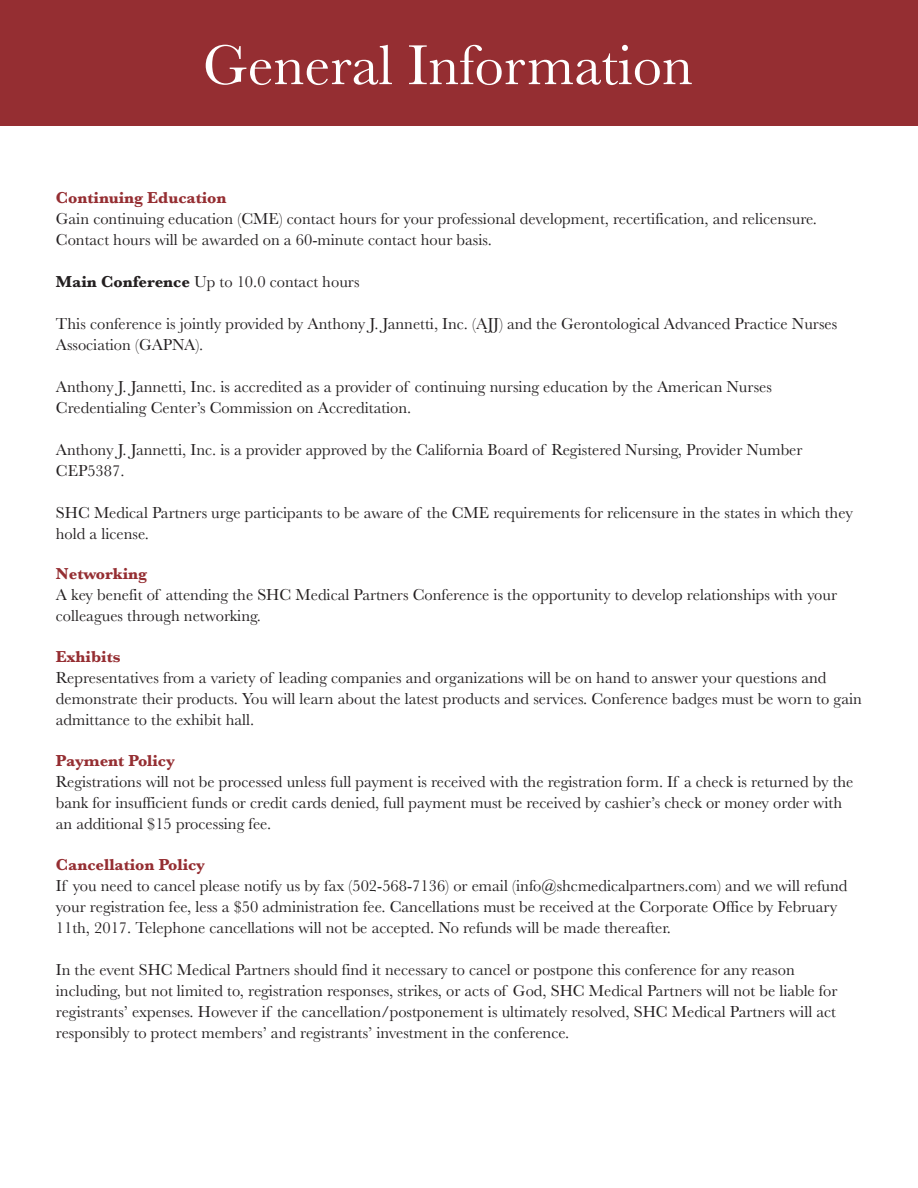
<style>
.page{position:relative;width:918px;height:1188px;background:#fff}
.page>*{position:absolute;margin:0;border:0;box-sizing:border-box;transform-origin:0 0}
.t1{font:58.5px "Baskerville";color:#fff}
.t2{font:16.5px/21px "Baskerville";color:#231f20}
.t3{font:700 16.5px "Baskerville";color:#952e32}
.s1{font-weight:700}
</style>
<div class="page">
<div style="left:0;top:0;width:918px;height:126px;background:#952e32"></div>
<h1 class="t1" style="left:203px;top:28px;width:492px">General Information</h1>
<p class="t3" style="left:56px;top:186px;width:172px">Continuing Education</p>
<p class="t2" style="left:56px;top:208px;width:763px">Gain continuing education (CME) contact hours for your professional development, recertification, and relicensure.<br>Contact hours will be awarded on a 60-minute contact hour basis.</p>
<p class="t2" style="left:56px;top:271px;width:305px"><span class="s1">Main Conference</span> Up to 10.0 contact hours</p>
<p class="t2" style="left:56px;top:313px;width:783px">This conference is jointly provided by Anthony J. Jannetti, Inc. (AJJ) and the Gerontological Advanced Practice Nurses<br>Association (GAPNA).</p>
<p class="t2" style="left:56px;top:376px;width:718px">Anthony J. Jannetti, Inc. is accredited as a provider of continuing nursing education by the American Nurses<br>Credentialing Center’s Commission on Accreditation.</p>
<p class="t2" style="left:56px;top:439px;width:748px">Anthony J. Jannetti, Inc. is a provider approved by the California Board of Registered Nursing, Provider Number<br>CEP5387.</p>
<p class="t2" style="left:56px;top:502px;width:799px">SHC Medical Partners urge participants to be aware of the CME requirements for relicensure in the states in which they hold a license.</p>
<p class="t3" style="left:56px;top:563px;width:93px">Networking</p>
<p class="t2" style="left:56px;top:585px;width:783px">A key benefit of attending the SHC Medical Partners Conference is the opportunity to develop relationships with your colleagues through networking.</p>
<p class="t3" style="left:56px;top:645px;width:66px">Exhibits</p>
<p class="t2" style="left:56px;top:668px;width:808px">Representatives from a variety of leading companies and organizations will be on hand to answer your questions and demonstrate their products. You will learn about the latest products and services. Conference badges must be worn to gain admittance to the exhibit hall.</p>
<p class="t3" style="left:56px;top:749px;width:120px">Payment Policy</p>
<p class="t2" style="left:56px;top:771px;width:799px">Registrations will not be processed unless full payment is received with the registration form. If a check is returned by the bank for insufficient funds or credit cards denied, full payment must be received by cashier’s check or money order with an additional $15 processing fee.</p>
<p class="t3" style="left:56px;top:853px;width:151px">Cancellation Policy</p>
<p class="t2" style="left:56px;top:875px;width:793px">If you need to cancel please notify us by fax (502-568-7136) or email (info@shcmedicalpartners.com) and we will refund your registration fee, less a $50 administration fee. Cancellations must be received at the Corporate Office by February<br>11th, 2017. Telephone cancellations will not be accepted. No refunds will be made thereafter.</p>
<p class="t2" style="left:56px;top:959px;width:783px">In the event SHC Medical Partners should find it necessary to cancel or postpone this conference for any reason including, but not limited to, registration responses, strikes, or acts of God, SHC Medical Partners will not be liable for registrants’ expenses. However if the cancellation/postponement is ultimately resolved, SHC Medical Partners will act responsibly to protect members’ and registrants’ investment in the conference.</p>
</div>
